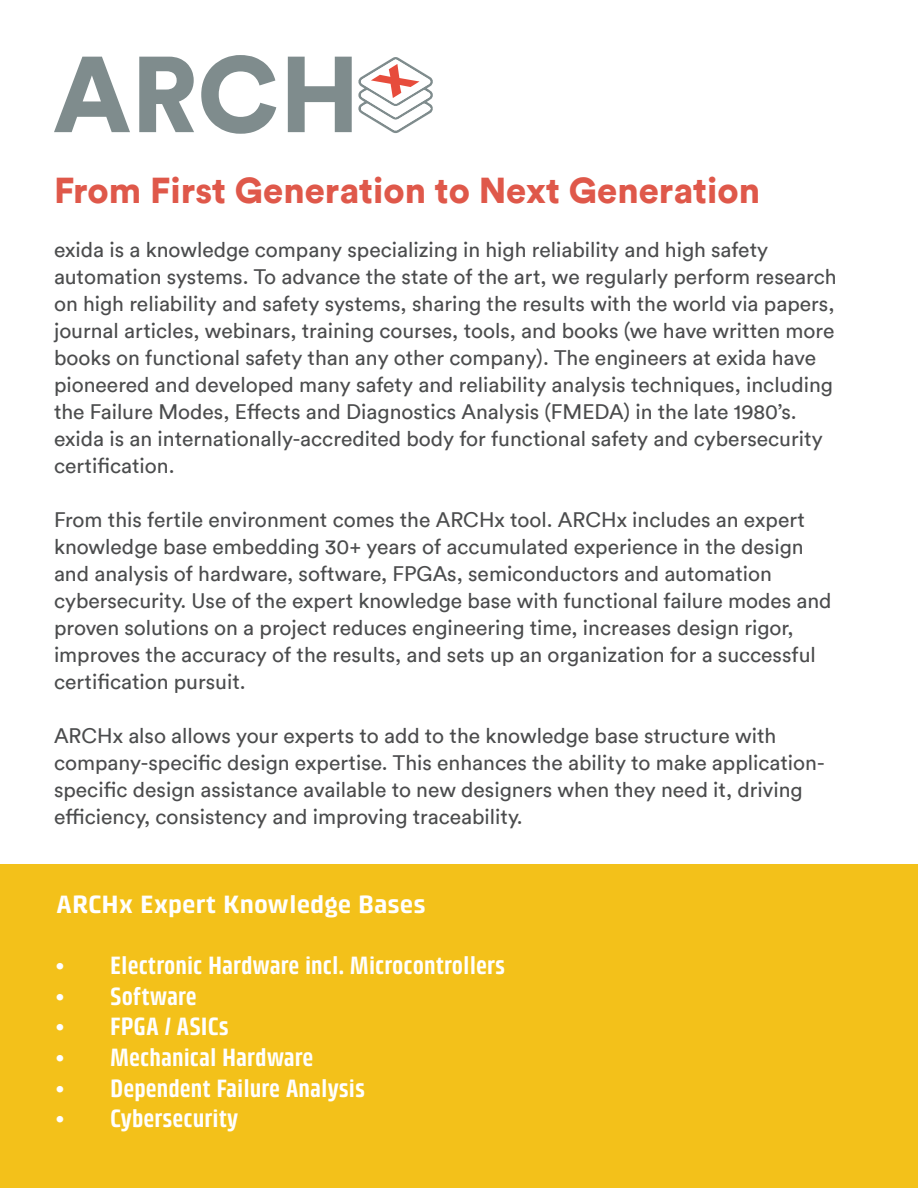
<style>
.page{position:relative;width:918px;height:1188px;background:#fff}
.page>*{position:absolute;margin:0;border:0;box-sizing:border-box;transform-origin:0 0}
.t1{font:900 36px "Circular";color:#df584a}
.t2{font:700 condensed 25.5px "Klint LT Pro";color:#fff}
.t3{font:700 25.5px "Klint LT Pro";color:#fff}
.t4{font:21px/27px "Circular";color:#4b4c4d}
</style>
<div class="page">
<svg style="left:54px;top:57px;width:76px;height:75px"></svg>
<svg style="left:139px;top:57px;width:55px;height:75px"></svg>
<svg style="left:201px;top:55px;width:75px;height:79px"></svg>
<svg style="left:288px;top:57px;width:145px;height:76px"></svg>
<div style="left:0;top:864px;width:918px;height:324px;background:#f3c11a"></div>
<p class="t1" style="left:54px;top:166px;width:708px">From First Generation to Next Generation</p>
<p class="t4" style="left:54px;top:236px;width:784px">exida is a knowledge company specializing in high reliability and high safety automation systems. To advance the state of the art, we regularly perform research on high reliability and safety systems, sharing the results with the world via papers, journal articles, webinars, training courses, tools, and books (we have written more books on functional safety than any other company). The engineers at exida have pioneered and developed many safety and reliability analysis techniques, including the Failure Modes, Effects and Diagnostics Analysis (FMEDA) in the late 1980’s. exida is an internationally-accredited body for functional safety and cybersecurity certification.</p>
<p class="t4" style="left:54px;top:506px;width:779px">From this fertile environment comes the ARCHx tool. ARCHx includes an expert knowledge base embedding 30+ years of accumulated experience in the design and analysis of hardware, software, FPGAs, semiconductors and automation cybersecurity. Use of the expert knowledge base with functional failure modes and proven solutions on a project reduces engineering time, increases design rigor, improves the accuracy of the results, and sets up an organization for a successful certification pursuit.</p>
<p class="t4" style="left:54px;top:722px;width:772px">ARCHx also allows your experts to add to the knowledge base structure with company-specific design expertise. This enhances the ability to make application&shy;specific design assistance available to new designers when they need it, driving efficiency, consistency and improving traceability.</p>
<p class="t3" style="left:56px;top:890px;width:371px">ARCHx Expert Knowledge Bases</p>
<p class="t2" style="left:56px;top:951px;width:450px">• Electronic Hardware incl. Microcontrollers</p>
<p class="t2" style="left:56px;top:982px;width:142px">• Software</p>
<p class="t2" style="left:56px;top:1012px;width:174px">• FPGA / ASICs</p>
<p class="t2" style="left:56px;top:1043px;width:259px">• Mechanical Hardware</p>
<p class="t2" style="left:56px;top:1073px;width:310px">• Dependent Failure Analysis</p>
<p class="t2" style="left:56px;top:1104px;width:184px">• Cybersecurity</p>
</div>
